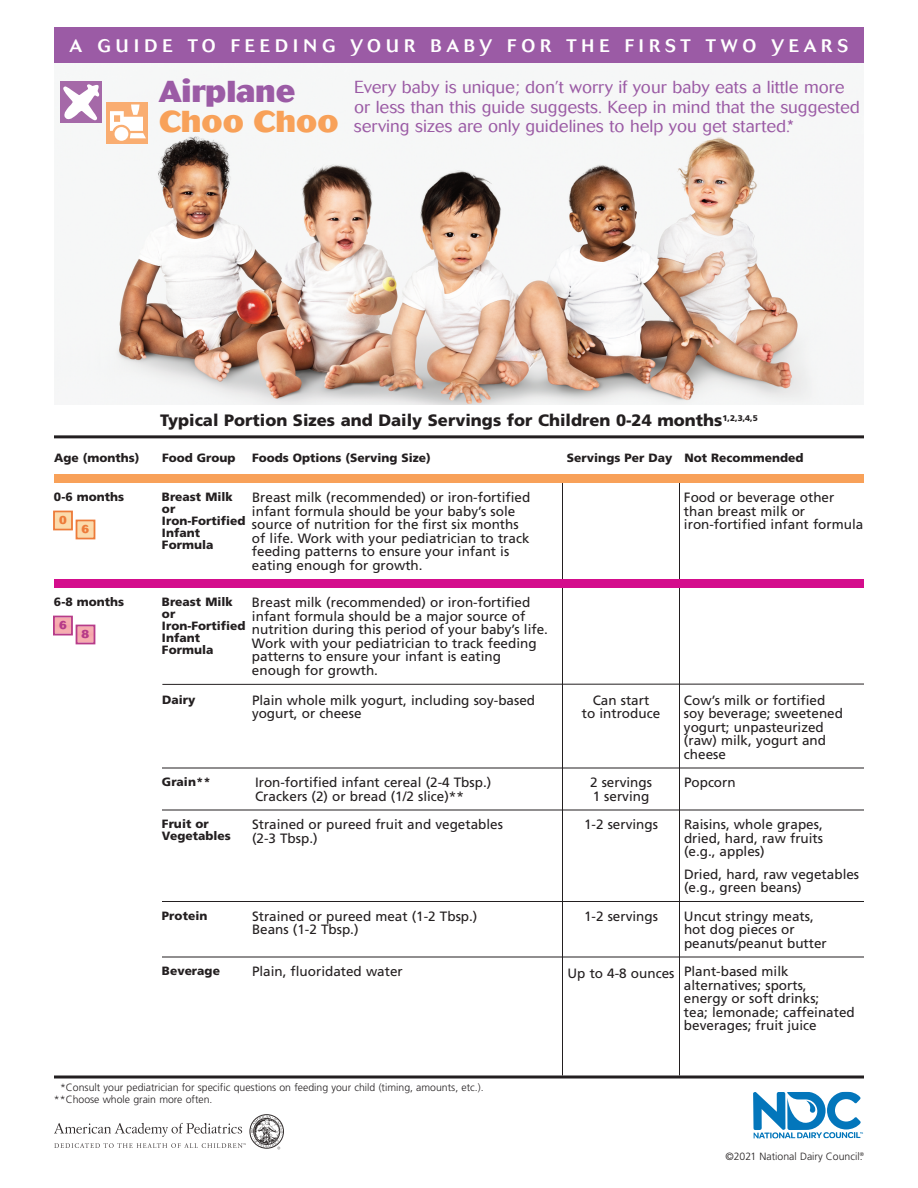
<style>
.page{position:relative;width:918px;height:1188px;background:#fff}
.page>*{position:absolute;margin:0;border:0;box-sizing:border-box;transform-origin:0 0}
.t1{font:800 30px "Cosmos";color:#9b5ba5}
.t2{font:800 30px "Cosmos";color:#f8a159}
.t3{font:500 18px "Cosmos";letter-spacing:.28em;color:#fff}
.t4{font:300 17.25px/19.5px "Cosmos";color:#9b5ba5}
.t5{font:900 16.5px "Frutiger";color:#231f20}
.t6{font:13.5px/13.5px "Frutiger";color:#231f20}
.t7{font:900 12px/12px "Frutiger";color:#231f20}
.t8{font:800 11.25px "Cosmos";color:#ed7b39}
.t9{font:800 11.25px "Cosmos";color:#b73b89}
.t10{font:300 10.5px/12px "Frutiger";color:#231f20}
</style>
<div class="page">
<img style="left:54px;top:91px;width:809px;height:314px">
<div style="left:54px;top:27px;width:810px;height:36px;background:#9b5ba5"></div>
<hr style="left:54px;top:435px;width:810px;height:3px;background:#231f20">
<div style="left:52px;top:510px;width:22px;height:21px;border:3px solid #fff"></div>
<div style="left:53px;top:511px;width:20px;height:19px;border:2px solid #ed7b39"></div>
<svg style="left:54px;top:513px;width:40px;height:24px"></svg>
<div style="left:76px;top:520px;width:19px;height:19px;border:2px solid #ed7b39"></div>
<div style="left:52px;top:615px;width:21px;height:21px;border:3px solid #fff"></div>
<div style="left:53px;top:616px;width:20px;height:19px;border:2px solid #b73b89"></div>
<svg style="left:54px;top:618px;width:40px;height:24px"></svg>
<div style="left:76px;top:625px;width:19px;height:19px;border:2px solid #b73b89"></div>
<div style="left:60px;top:81px;width:42px;height:42px;background:#a569a8"></div>
<svg style="left:63px;top:84px;width:36px;height:36px"></svg>
<div style="left:106px;top:102px;width:41px;height:42px;background:#f9ad71"></div>
<div style="left:115px;top:127px;width:13px;height:14px;background:#fff;border-radius:50%"></div>
<svg style="left:110px;top:105px;width:36px;height:33px"></svg>
<div style="left:250px;top:1115px;width:34px;height:33px;border:1px solid #322d2d;border-radius:50%"></div>
<svg style="left:54px;top:1115px;width:229px;height:34px"></svg>
<svg style="left:753px;top:1092px;width:110px;height:47px"></svg>
<hr style="left:54px;top:1076px;width:810px;height:2px;background:#231f20">
<hr style="left:162px;top:901px;width:702px;height:1px;background:#231f20">
<hr style="left:162px;top:957px;width:702px;height:1px;background:#231f20">
<hr style="left:162px;top:810px;width:702px;height:1px;background:#231f20">
<hr style="left:162px;top:768px;width:702px;height:1px;background:#231f20">
<hr style="left:562px;top:482px;width:1px;height:594px;background:#231f20">
<hr style="left:679px;top:482px;width:1px;height:594px;background:#231f20">
<div style="left:54px;top:579px;width:810px;height:9px;background:#d40d8c"></div>
<div style="left:54px;top:474px;width:810px;height:9px;background:#f8a159"></div>
<hr style="left:162px;top:684px;width:702px;height:1px;background:#231f20">
<h2 class="t3" style="left:70px;top:39px;width:780px">A GUIDE TO FEEDING YOUR BABY FOR THE FIRST TWO YEARS</h2>
<h1 class="t1" style="left:159px;top:81px;width:138px">Airplane</h1>
<h1 class="t2" style="left:159px;top:111px;width:181px">Choo Choo</h1>
<p class="t4" style="left:354px;top:79px;width:507px">Every baby is unique; don’t worry if your baby eats a little more or less than this guide suggests. Keep in mind that the suggested serving sizes are only guidelines to help you get started.*</p>
<p class="t5" style="left:160px;top:414px;width:599px">Typical Portion Sizes and Daily Servings for Children 0-24 months<sup>1,2,3,4,5</sup></p>
<p class="t7" style="left:54px;top:453px;width:87px">Age (months)</p>
<p class="t7" style="left:162px;top:453px;width:75px">Food Group</p>
<p class="t7" style="left:252px;top:453px;width:180px">Foods Options (Serving Size)</p>
<p class="t7" style="left:567px;top:453px;width:238px">Servings Per Day Not Recommended</p>
<p class="t7" style="left:54px;top:492px;width:72px">0-6 months</p>
<p class="t6" style="left:252px;top:492px;width:280px">Breast milk (recommended) or iron-fortified infant formula should be your baby’s sole source of nutrition for the first six months of life. Work with your pediatrician to track feeding patterns to ensure your infant is eating enough for growth.</p>
<p class="t6" style="left:252px;top:597px;width:297px">Breast milk (recommended) or iron-fortified infant formula should be a major source of nutrition during this period of your baby’s life.<br>Work with your pediatrician to track feeding patterns to ensure your infant is eating enough for growth.</p>
<p class="t7" style="left:162px;top:492px;width:85px">Breast Milk or<br>Iron-Fortified<br>Infant<br>Formula</p>
<p class="t6" style="left:684px;top:492px;width:181px">Food or beverage other than breast milk or iron-fortified infant formula</p>
<p class="t8" style="left:59px;top:516px;width:9px">0</p>
<p class="t8" style="left:82px;top:525px;width:9px">6</p>
<p class="t7" style="left:54px;top:597px;width:72px">6-8 months</p>
<p class="t7" style="left:162px;top:597px;width:85px">Breast Milk or<br>Iron-Fortified<br>Infant<br>Formula</p>
<p class="t9" style="left:59px;top:621px;width:9px">6</p>
<p class="t9" style="left:82px;top:630px;width:9px">8</p>
<p class="t7" style="left:162px;top:694px;width:35px">Dairy</p>
<p class="t6" style="left:252px;top:694px;width:285px">Plain whole milk yogurt, including soy-based yogurt, or cheese</p>
<p class="t6" style="left:582px;top:694px;width:80px;text-align:center">Can start<br>to introduce</p>
<p class="t6" style="left:684px;top:694px;width:161px">Cow’s milk or fortified soy beverage; sweetened yogurt; unpasteurized (raw) milk, yogurt and cheese</p>
<p class="t7" style="left:162px;top:777px;width:50px">Grain**</p>
<p class="t7" style="left:162px;top:819px;width:70px">Fruit or<br>Vegetables</p>
<p class="t6" style="left:255px;top:777px;width:238px">Iron-fortified infant cereal (2-4 Tbsp.)<br>Crackers (2) or bread (1/2 slice)**</p>
<p class="t6" style="left:252px;top:819px;width:252px">Strained or pureed fruit and vegetables (2-3 Tbsp.)</p>
<p class="t7" style="left:162px;top:910px;width:47px">Protein</p>
<p class="t6" style="left:252px;top:910px;width:227px">Strained or pureed meat (1-2 Tbsp.)<br>Beans (1-2 Tbsp.)</p>
<p class="t6" style="left:590px;top:777px;width:63px">2 servings<br>1 serving</p>
<p class="t6" style="left:584px;top:819px;width:75px">1-2 servings</p>
<p class="t6" style="left:584px;top:910px;width:75px">1-2 servings</p>
<p class="t6" style="left:684px;top:777px;width:53px">Popcorn</p>
<p class="t6" style="left:684px;top:819px;width:141px;text-align:justify">Raisins, whole grapes, dried, hard, raw fruits (e.g., apples)</p>
<p class="t6" style="left:684px;top:868px;width:177px">Dried, hard, raw vegetables (e.g., green beans)</p>
<p class="t6" style="left:684px;top:910px;width:144px">Uncut stringy meats, hot dog pieces or peanuts/peanut butter</p>
<p class="t7" style="left:162px;top:966px;width:60px">Beverage</p>
<p class="t6" style="left:252px;top:966px;width:152px">Plain, fluoridated water</p>
<p class="t6" style="left:684px;top:966px;width:172px">Plant-based milk alternatives; sports,<br>energy or soft drinks;<br>tea; lemonade; caffeinated beverages; fruit juice</p>
<p class="t6" style="left:568px;top:967px;width:108px">Up to 4-8 ounces</p>
<p class="t10" style="left:54px;top:1082px;width:431px;text-indent:6px">*Consult your pediatrician for specific questions on feeding your child (timing, amounts, etc.). **Choose whole grain more often.</p>
<p class="t10" style="left:725px;top:1151px;width:140px">©2021 National Dairy Council.<sup>®</sup></p>
</div>
